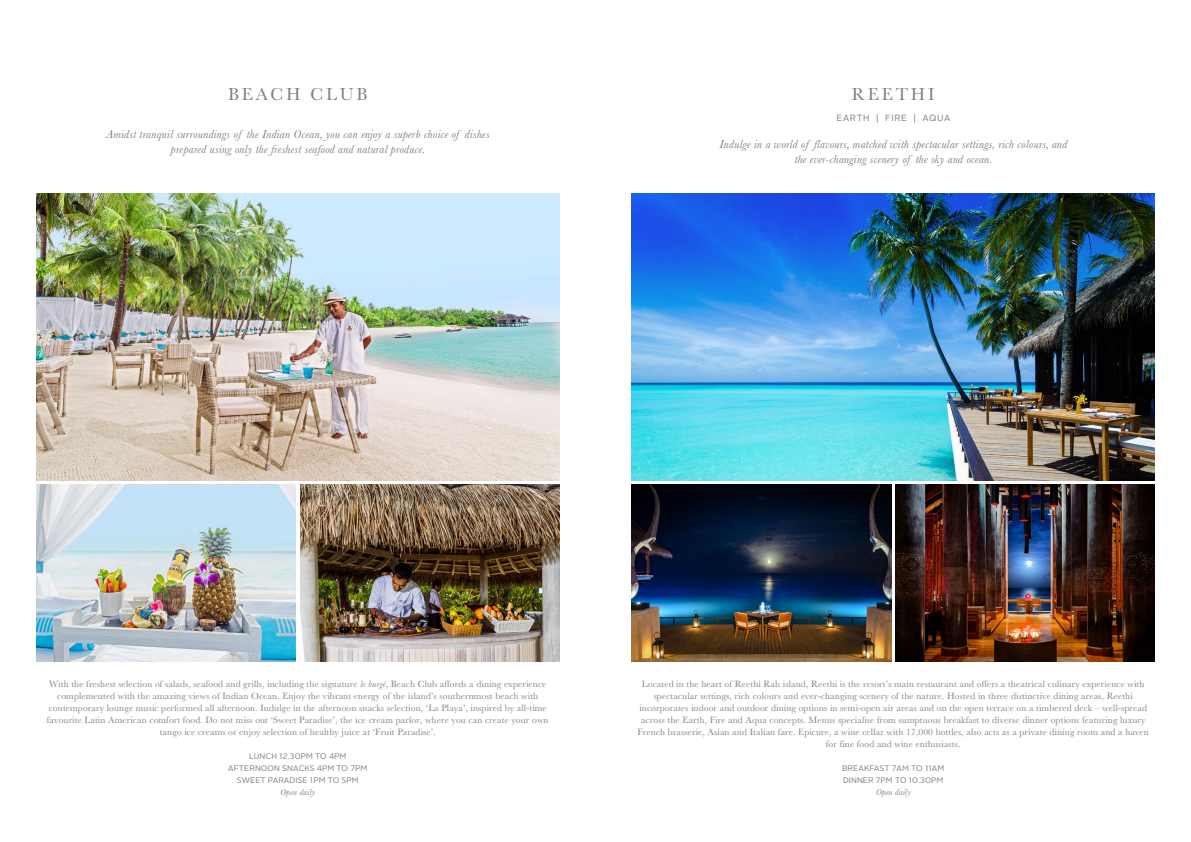
<style>
.page{position:relative;width:1191px;height:842px;background:#fff}
.page>*{position:absolute;margin:0;border:0;box-sizing:border-box;transform-origin:0 0}
.t1{font:18px "Baskerville OO";letter-spacing:.15em;color:#837e7b}
.t2{font:italic 12px/15px "Baskerville OO";letter-spacing:.015em;color:#837e7b;text-align:center}
.t3{font:9.5px/12px "Baskerville OO";letter-spacing:.015em;color:#837e7b;text-align:center}
.t4{font:italic 9px "Baskerville OO";letter-spacing:.015em;color:#837e7b}
.t5{font:9px "Alright Sans";letter-spacing:.075em;color:#837e7b}
.t6{font:8px/12px "Alright Sans";letter-spacing:.015em;color:#837e7b;text-align:center}
.s1{font-style:italic}
</style>
<div class="page">
<img style="left:36px;top:194px;width:523px;height:287px">
<img style="left:36px;top:484px;width:259px;height:178px">
<img style="left:300px;top:484px;width:259px;height:178px">
<img style="left:631px;top:194px;width:524px;height:287px">
<img style="left:631px;top:484px;width:260px;height:177px">
<img style="left:895px;top:484px;width:260px;height:177px">
<h1 class="t1" style="left:228px;top:84px;width:141px">BEACH CLUB</h1>
<p class="t2" style="left:106px;top:127px;width:385px">Amidst tranquil surroundings of the Indian Ocean, you can enjoy a superb choice of dishes prepared using only the freshest seafood and natural produce.</p>
<h1 class="t1" style="left:852px;top:84px;width:84px">REETHI</h1>
<p class="t2" style="left:719px;top:137px;width:349px">Indulge in a world of flavours, matched with spectacular settings, rich colours, and the ever-changing scenery of the sky and ocean.</p>
<p class="t5" style="left:836px;top:112px;width:115px">EARTH | FIRE | AQUA</p>
<p class="t3" style="left:47px;top:678px;width:503px">With the freshest selection of salads, seafood and grills, including the signature <span class="s1">le burgé</span>, Beach Club affords a dining experience complemented with the amazing views of Indian Ocean. Enjoy the vibrant energy of the island’s southernmost beach with contemporary lounge music performed all afternoon. Indulge in the afternoon snacks selection, ‘La Playa’, inspired by all-time favourite Latin American comfort food. Do not miss out ‘Sweet Paradise’, the ice cream parlor, where you can create your own tango ice creams or enjoy selection of healthy juice at ‘Fruit Paradise’.</p>
<p class="t6" style="left:228px;top:750px;width:141px">LUNCH 12.30PM TO 4PM<br>AFTERNOON SNACKS 4PM TO 7PM<br>SWEET PARADISE 1PM TO 5PM</p>
<p class="t4" style="left:280px;top:786px;width:36px">Open daily</p>
<p class="t3" style="left:637px;top:678px;width:513px">Located in the heart of Reethi Rah island, Reethi is the resort’s main restaurant and offers a theatrical culinary experience with spectacular settings, rich colours and ever-changing scenery of the nature. Hosted in three distinctive dining areas, Reethi incorporates indoor and outdoor dining options in semi-open air areas and on the open terrace on a timbered deck – well-spread across the Earth, Fire and Aqua concepts. Menus specialise from sumptuous breakfast to diverse dinner options featuring luxury French brasserie, Asian and Italian fare. Epicure, a wine cellar with 17,000 bottles, also acts as a private dining room and a haven for fine food and wine enthusiasts.</p>
<p class="t6" style="left:842px;top:762px;width:104px;text-align:left">BREAKFAST 7AM TO 11AM<br>DINNER 7PM TO 10.30PM</p>
<p class="t4" style="left:875px;top:786px;width:36px">Open daily</p>
</div>
